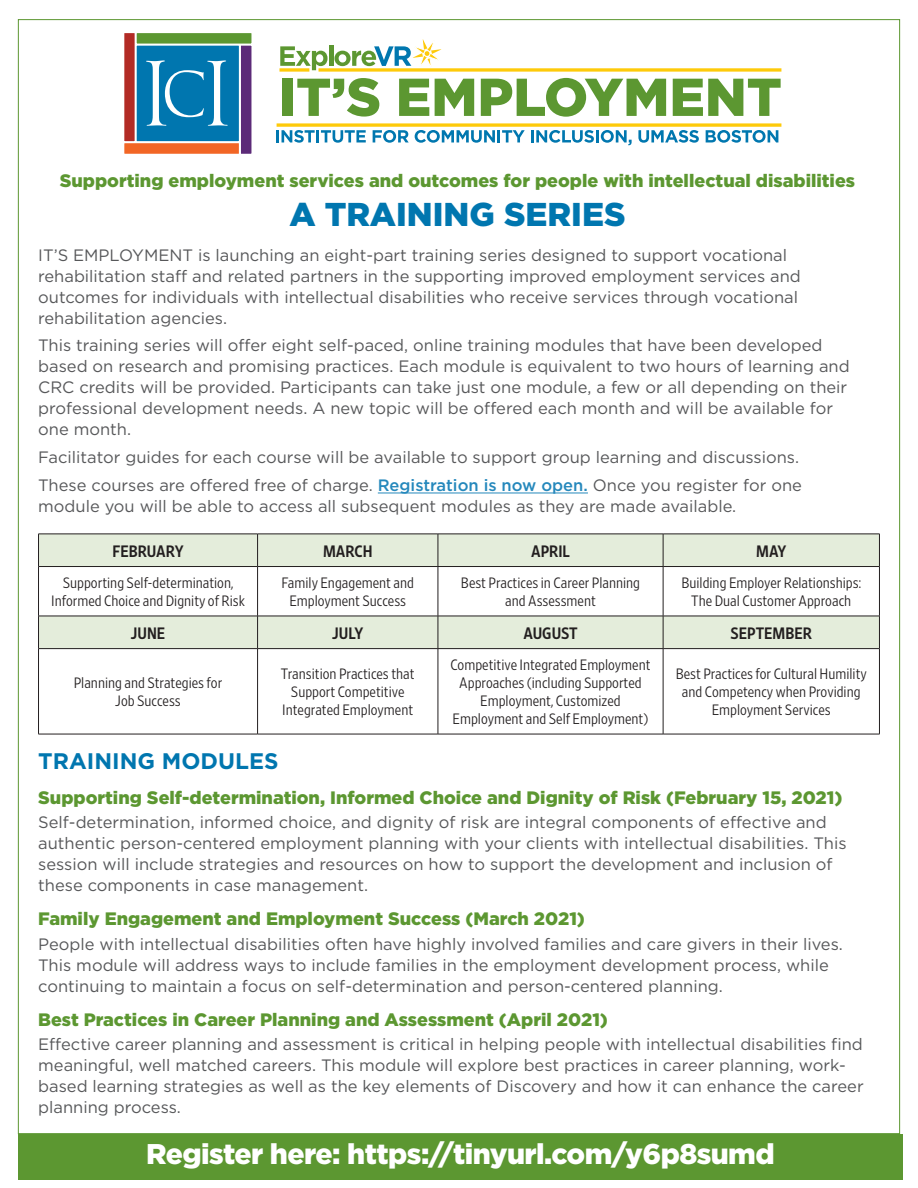
<style>
.page{position:relative;width:918px;height:1188px;background:#fff}
.page>*{position:absolute;margin:0;border:0;box-sizing:border-box;transform-origin:0 0}
.t1{font:900 53.25px "Gotham HTF";color:#5c9731}
.intro_text{font:900 33px "Gotham HTF";color:#0076af}
.t2{font:900 28.5px "Gotham HTF";letter-spacing:-.02em;color:#fff}
.t3{font:700 22.5px "Gotham HTF";color:#0076af}
.intro_text-2{font:900 18px "Gotham HTF";color:#5c9731}
.body_text{font:16.5px/21px "Gotham HTF";color:#57585a}
.table_text{font:16.5px "Retina Narrow Med";color:#231f20}
.table_text-2{font:300 15px/18px "Retina Narrow";color:#231f20;text-align:center}
.s1{font-weight:500;color:#2588bc}
</style>
<div class="page">
<hr style="left:378px;top:493px;width:210px;height:1px;background:#2588bc">
<svg style="left:124px;top:33px;width:128px;height:121px;background:#538098"></svg>
<svg style="left:276px;top:130px;width:90px;height:13px"></svg>
<svg style="left:373px;top:130px;width:36px;height:13px"></svg>
<svg style="left:415px;top:130px;width:110px;height:13px"></svg>
<svg style="left:531px;top:130px;width:101px;height:15px"></svg>
<svg style="left:638px;top:130px;width:61px;height:13px"></svg>
<svg style="left:706px;top:130px;width:72px;height:13px"></svg>
<svg style="left:277px;top:123px;width:504px;height:4px;background:#fed232"></svg>
<svg style="left:279px;top:68px;width:30px;height:4px"></svg>
<svg style="left:280px;top:46px;width:48px;height:24px"></svg>
<hr style="left:329px;top:46px;width:4px;height:20px;background:#5c9731">
<svg style="left:334px;top:39px;width:107px;height:28px"></svg>
<svg style="left:319px;top:68px;width:462px;height:4px;background:#fed333"></svg>
<div style="left:18px;top:1134px;width:885px;height:45px;background:#5c9731"></div>
<svg style="left:39px;top:535px;width:840px;height:113px;fill:#e4eddb"></svg>
<hr style="left:38px;top:534px;width:220px;height:1px;background:#231f20">
<hr style="left:38px;top:534px;width:1px;height:32px;background:#231f20">
<hr style="left:258px;top:534px;width:180px;height:1px;background:#231f20">
<hr style="left:257px;top:534px;width:1px;height:32px;background:#231f20">
<hr style="left:438px;top:534px;width:225px;height:1px;background:#231f20">
<hr style="left:438px;top:534px;width:1px;height:32px;background:#231f20">
<hr style="left:663px;top:534px;width:217px;height:1px;background:#231f20">
<hr style="left:663px;top:534px;width:1px;height:32px;background:#231f20">
<hr style="left:879px;top:534px;width:1px;height:32px;background:#231f20">
<hr style="left:38px;top:566px;width:220px;height:1px;background:#231f20">
<hr style="left:38px;top:567px;width:1px;height:49px;background:#231f20">
<hr style="left:258px;top:566px;width:180px;height:1px;background:#231f20">
<hr style="left:257px;top:567px;width:1px;height:49px;background:#231f20">
<hr style="left:438px;top:566px;width:225px;height:1px;background:#231f20">
<hr style="left:438px;top:567px;width:1px;height:49px;background:#231f20">
<hr style="left:663px;top:566px;width:217px;height:1px;background:#231f20">
<hr style="left:663px;top:567px;width:1px;height:49px;background:#231f20">
<hr style="left:879px;top:567px;width:1px;height:49px;background:#231f20">
<hr style="left:38px;top:649px;width:1px;height:85px;background:#231f20">
<hr style="left:257px;top:649px;width:1px;height:85px;background:#231f20">
<hr style="left:438px;top:649px;width:1px;height:85px;background:#231f20">
<hr style="left:663px;top:649px;width:1px;height:85px;background:#231f20">
<hr style="left:879px;top:649px;width:1px;height:85px;background:#231f20">
<hr style="left:38px;top:734px;width:220px;height:1px;background:#231f20">
<hr style="left:258px;top:734px;width:180px;height:1px;background:#231f20">
<hr style="left:438px;top:734px;width:225px;height:1px;background:#231f20">
<hr style="left:663px;top:734px;width:217px;height:1px;background:#231f20">
<hr style="left:38px;top:616px;width:220px;height:1px;background:#231f20">
<hr style="left:38px;top:616px;width:1px;height:32px;background:#231f20">
<hr style="left:38px;top:648px;width:220px;height:1px;background:#231f20">
<hr style="left:258px;top:616px;width:180px;height:1px;background:#231f20">
<hr style="left:257px;top:616px;width:1px;height:32px;background:#231f20">
<hr style="left:258px;top:648px;width:180px;height:1px;background:#231f20">
<hr style="left:438px;top:616px;width:225px;height:1px;background:#231f20">
<hr style="left:438px;top:616px;width:1px;height:32px;background:#231f20">
<hr style="left:438px;top:648px;width:225px;height:1px;background:#231f20">
<hr style="left:663px;top:616px;width:217px;height:1px;background:#231f20">
<hr style="left:663px;top:616px;width:1px;height:32px;background:#231f20">
<hr style="left:879px;top:616px;width:1px;height:32px;background:#231f20">
<hr style="left:663px;top:648px;width:217px;height:1px;background:#231f20">
<p class="t1" style="left:279px;top:66px;width:505px">IT’S EMPLOYMENT</p>
<p class="intro_text-2" style="left:60px;top:170px;width:797px">Supporting employment services and outcomes for people with intellectual disabilities</p>
<p class="intro_text" style="left:289px;top:195px;width:338px">A TRAINING SERIES</p>
<p class="body_text" style="left:38px;top:244px;width:764px">IT’S EMPLOYMENT is launching an eight-part training series designed to support vocational rehabilitation staff and related partners in the supporting improved employment services and outcomes for individuals with intellectual disabilities who receive services through vocational rehabilitation agencies.</p>
<p class="body_text" style="left:38px;top:335px;width:813px">This training series will offer eight self-paced, online training modules that have been developed based on research and promising practices. Each module is equivalent to two hours of learning and CRC credits will be provided. Participants can take just one module, a few or all depending on their professional development needs. A new topic will be offered each month and will be available for one month.</p>
<p class="body_text" style="left:38px;top:446px;width:762px">Facilitator guides for each course will be available to support group learning and discussions.</p>
<p class="body_text" style="left:38px;top:474px;width:765px">These courses are offered free of charge. <span class="s1">Registration is now open.</span> Once you register for one module you will be able to access all subsequent modules as they are made available.</p>
<p class="table_text" style="left:113px;top:540px;width:72px">FEBRUARY</p>
<p class="table_text" style="left:323px;top:540px;width:51px">MARCH</p>
<p class="table_text" style="left:531px;top:540px;width:40px">APRIL</p>
<p class="table_text" style="left:756px;top:540px;width:32px">MAY</p>
<p class="table_text-2" style="left:51px;top:574px;width:195px">Supporting Self-determination,<br>Informed Choice and Dignity of Risk</p>
<p class="table_text-2" style="left:281px;top:574px;width:134px">Family Engagement and<br>Employment Success</p>
<p class="table_text-2" style="left:461px;top:574px;width:181px">Best Practices in Career Planning and Assessment</p>
<p class="table_text-2" style="left:681px;top:574px;width:181px">Building Employer Relationships:<br>The Dual Customer Approach</p>
<p class="table_text" style="left:131px;top:623px;width:36px">JUNE</p>
<p class="table_text" style="left:332px;top:623px;width:33px">JULY</p>
<p class="table_text" style="left:523px;top:623px;width:56px">AUGUST</p>
<p class="table_text" style="left:731px;top:623px;width:83px">SEPTEMBER</p>
<p class="table_text-2" style="left:74px;top:674px;width:150px">Planning and Strategies for<br>Job Success</p>
<p class="table_text-2" style="left:281px;top:665px;width:135px">Transition Practices that<br>Support Competitive<br>Integrated Employment</p>
<p class="table_text-2" style="left:450px;top:656px;width:202px">Competitive Integrated Employment<br>Approaches (including Supported<br>Employment, Customized<br>Employment and Self Employment)</p>
<p class="table_text-2" style="left:676px;top:665px;width:193px">Best Practices for Cultural Humility and Competency when Providing<br>Employment Services</p>
<h1 class="t3" style="left:38px;top:748px;width:242px">TRAINING MODULES</h1>
<h2 class="intro_text-2" style="left:38px;top:787px;width:806px">Supporting Self-determination, Informed Choice and Dignity of Risk (February 15, 2021)</h2>
<p class="body_text" style="left:38px;top:811px;width:810px">Self-determination, informed choice, and dignity of risk are integral components of effective and authentic person-centered employment planning with your clients with intellectual disabilities. This session will include strategies and resources on how to support the development and inclusion of these components in case management.</p>
<h2 class="intro_text-2" style="left:38px;top:909px;width:548px">Family Engagement and Employment Success (March 2021)</h2>
<p class="body_text" style="left:38px;top:933px;width:806px">People with intellectual disabilities often have highly involved families and care givers in their lives.<br>This module will address ways to include families in the employment development process, while continuing to maintain a focus on self-determination and person-centered planning.</p>
<h2 class="intro_text-2" style="left:38px;top:1009px;width:571px">Best Practices in Career Planning and Assessment (April 2021)</h2>
<p class="body_text" style="left:38px;top:1034px;width:827px">Effective career planning and assessment is critical in helping people with intellectual disabilities find meaningful, well matched careers. This module will explore best practices in career planning, work&shy;based learning strategies as well as the key elements of Discovery and how it can enhance the career planning process.</p>
<h1 class="t2" style="left:146px;top:1138px;width:630px">Register here: https://tinyurl.com/y6p8sumd</h1>
</div>
